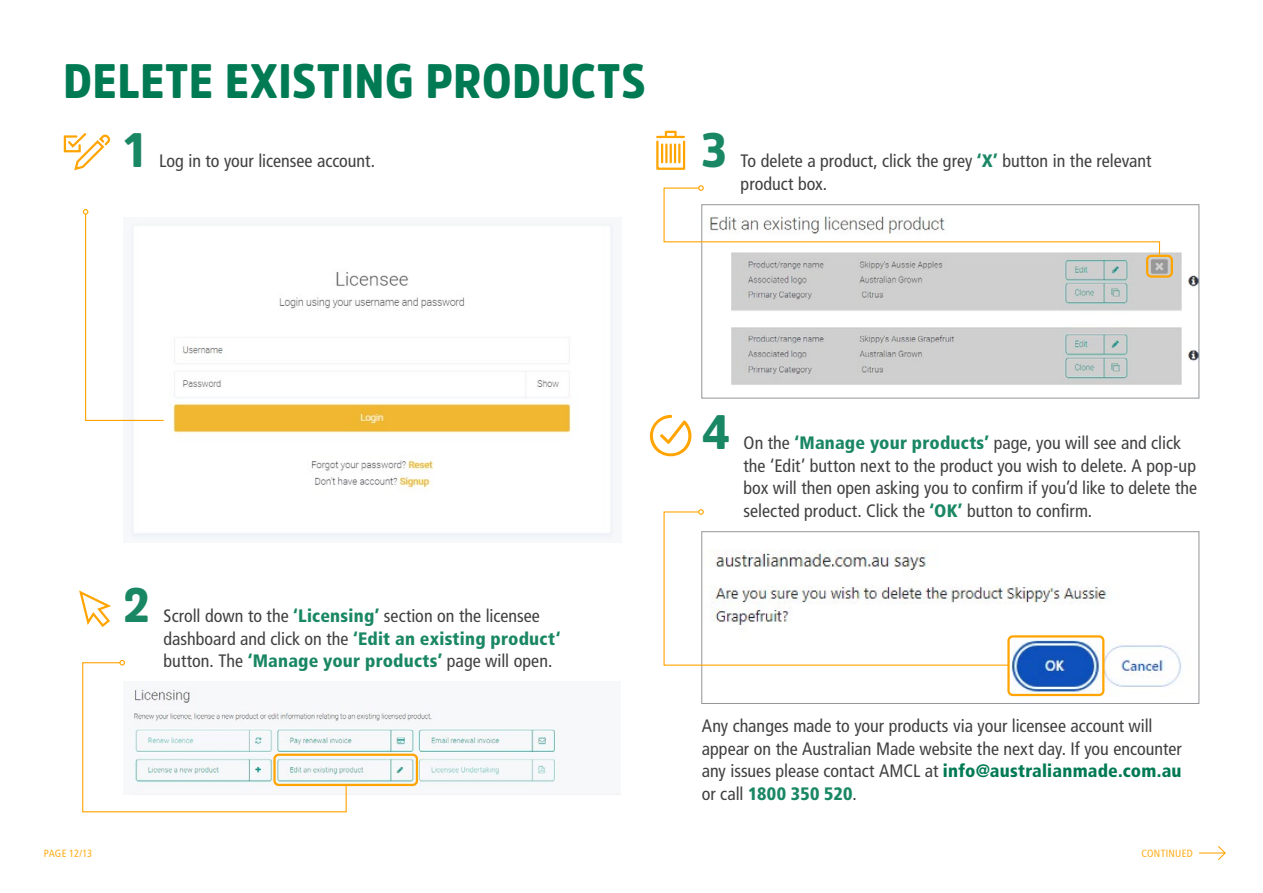
<style>
.page{position:relative;width:1263px;height:893px;background:#fff}
.page>*{position:absolute;margin:0;border:0;box-sizing:border-box;transform-origin:0 0}
.t1{font:900 48px "Amsi Pro Narw";letter-spacing:.015em;color:#007a53}
.t2{font:900 48px "Amsi Pro Narw";color:#1a8764}
.t3{font:condensed 18px/22.5px "Frutiger LT Std";color:#414042}
.t4{font:condensed 10.5px "Frutiger LT Std";letter-spacing:.025em;color:#ffad1a}
.s1{font-weight:900;color:#1a8764}
.s2{font-weight:900;color:#007a53}
</style>
<div class="page">
<svg style="left:63px;top:133px;width:48px;height:38px"></svg>
<img style="left:347px;top:711px;width:274px;height:84px">
<svg style="left:79px;top:590px;width:32px;height:37px"></svg>
<img style="left:731px;top:241px;width:466px;height:144px">
<img style="left:1010px;top:586px;width:171px;height:111px">
<div style="left:702px;top:531px;width:497px;height:173px;border:1px solid #939598"></div>
<svg style="left:663px;top:185px;width:497px;height:71px"></svg>
<svg style="left:663px;top:511px;width:347px;height:155px"></svg>
<svg style="left:698px;top:509px;width:6px;height:6px"></svg>
<div style="left:1146px;top:255px;width:27px;height:23px;border:2px solid #ffa400;border-radius:4px"></div>
<div style="left:1007px;top:635px;width:97px;height:61px;border:2px solid #ffa400;border-radius:4px"></div>
<div style="left:656px;top:140px;width:29px;height:30px;border:2px solid #ffa400"></div>
<hr style="left:657px;top:136px;width:27px;height:2px;background:#ffa400">
<svg style="left:661px;top:145px;width:19px;height:17px"></svg>
<div style="left:665px;top:131px;width:12px;height:7px;border:2px solid #ffa400"></div>
<svg style="left:649px;top:415px;width:43px;height:42px"></svg>
<div style="left:273px;top:754px;width:145px;height:32px;border:2px solid #ffa400;border-radius:4px"></div>
<svg style="left:82px;top:660px;width:265px;height:153px"></svg>
<img style="left:130px;top:224px;width:484px;height:315px">
<svg style="left:83px;top:209px;width:82px;height:213px"></svg>
<svg style="left:1199px;top:846px;width:27px;height:14px"></svg>
<h1 class="t1" style="left:63px;top:48px;width:584px">DELETE EXISTING PRODUCTS</h1>
<h1 class="t2" style="left:124px;top:117px;width:23px">1</h1>
<p class="t3" style="left:159px;top:149px;width:218px">Log in to your licensee account.</p>
<h1 class="t2" style="left:702px;top:117px;width:26px">3</h1>
<p class="t3" style="left:741px;top:150px;width:412px">To delete a product, click the grey <span class="s1">‘X’</span> button in the relevant product box.</p>
<h1 class="t2" style="left:123px;top:572px;width:28px">2</h1>
<p class="t3" style="left:164px;top:605px;width:398px">Scroll down to the <span class="s1">‘Licensing’</span> section on the licensee dashboard and click on the <span class="s1">‘Edit an existing product‘ </span>button. The <span class="s1">‘Manage your products’</span> page will open.</p>
<h1 class="t2" style="left:702px;top:399px;width:29px">4</h1>
<p class="t3" style="left:743px;top:432px;width:455px">On the <span class="s1">‘Manage your products’</span> page, you will see and click the ‘Edit’ button next to the product you wish to delete. A pop-up box will then open asking you to confirm if you’d like to delete the selected product. Click the <span class="s1">‘OK’</span> button to confirm.</p>
<p class="t3" style="left:702px;top:715px;width:481px">Any changes made to your products via your licensee account will appear on the Australian Made website the next day. If you encounter any issues please contact AMCL at <span class="s2">info@australianmade.com.au </span>or call <span class="s1">1800 350 520</span>.</p>
<p class="t4" style="left:44px;top:847px;width:50px">PAGE 12/13</p>
<p class="t4" style="left:1141px;top:847px;width:53px">CONTINUED</p>
</div>
